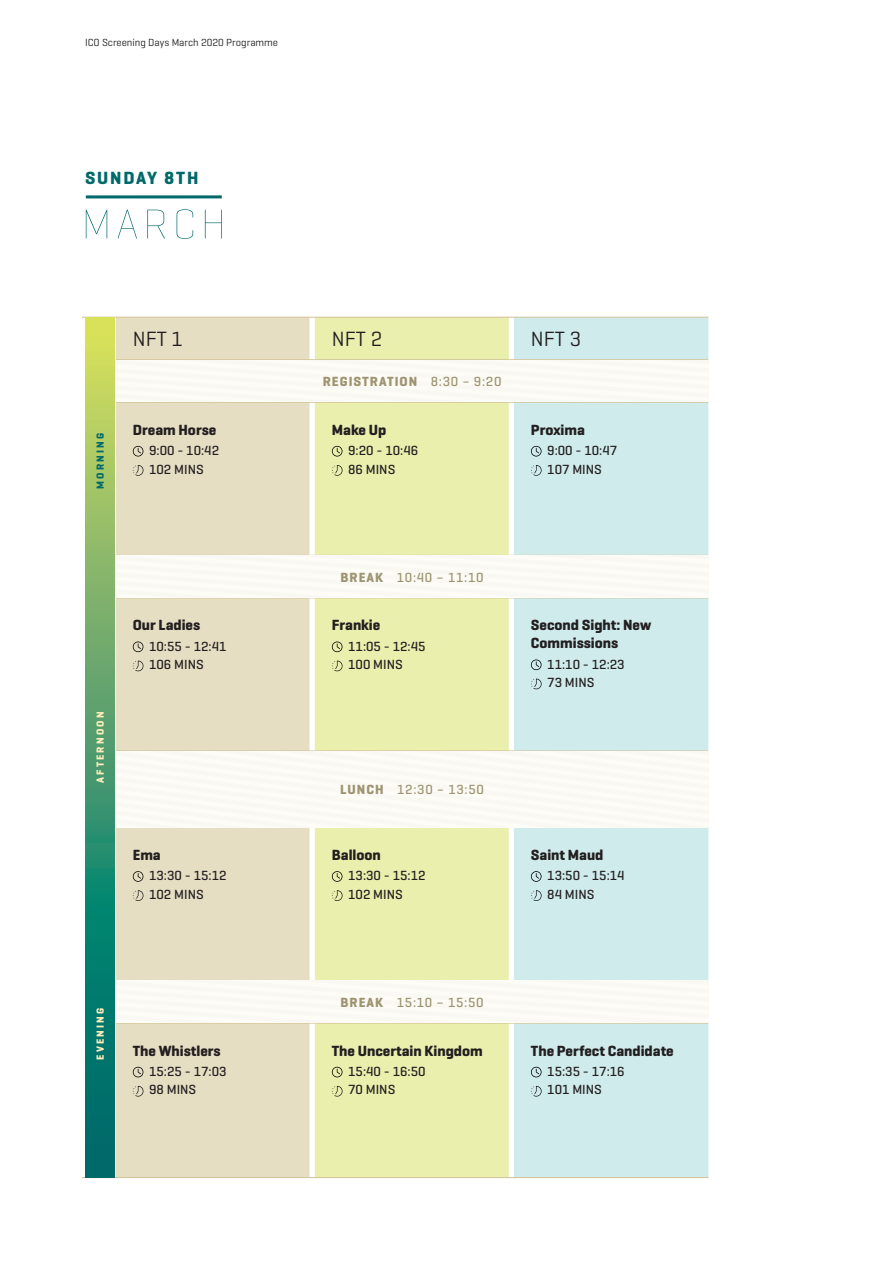
<style>
.page{position:relative;width:893px;height:1263px;background:#fff}
.page>*{position:absolute;margin:0;border:0;box-sizing:border-box;transform-origin:0 0}
.CINEMA{font:21px "Geogrotesque";color:#231f20}
.Table_Title{font:700 18px "Geogrotesque";letter-spacing:.1em;color:#00696a}
.FILM_TITLE{font:700 15px/18px "Geogrotesque";color:#231f20}
.FILM_TIME{font:500 13.5px "Geogrotesque";color:#231f20}
.FILM_RUNNING_TIME{font:500 13.5px "Geogrotesque";color:#231f20}
.t1{font:500 13.5px "Geogrotesque";letter-spacing:.05em;color:#9e9471}
.Table_Body{font:700 13.5px "Geogrotesque";letter-spacing:.075em;color:#9e9471}
.t2{font:10.5px "Geogrotesque";color:#231f20}
.Table_Title-2{font:700 10.5px "Geogrotesque";letter-spacing:.2em;color:#feedba}
.Table_Title-3{font:700 10.5px "Geogrotesque";letter-spacing:.2em;color:#00696a}
.s1{font-weight:500}
.s2{font-weight:700}
</style>
<div class="page">
<div style="left:116px;top:318px;width:194px;height:859px;background:#e6dec3"></div>
<div style="left:315px;top:318px;width:194px;height:859px;background:#eaefae"></div>
<div style="left:514px;top:318px;width:194px;height:859px;background:#cfebec"></div>
<hr style="left:116px;top:317px;width:194px;height:1px;background:#d1c294">
<hr style="left:315px;top:317px;width:194px;height:1px;background:#d1c294">
<hr style="left:514px;top:317px;width:194px;height:1px;background:#d1c294">
<hr style="left:116px;top:1177px;width:194px;height:1px;background:#d1c294">
<hr style="left:315px;top:1177px;width:194px;height:1px;background:#d1c294">
<hr style="left:514px;top:1177px;width:194px;height:1px;background:#d1c294">
<hr style="left:82px;top:317px;width:34px;height:1px;background:#d1c294">
<hr style="left:82px;top:1177px;width:34px;height:1px;background:#d1c294">
<div style="left:116px;top:359px;width:592px;height:44px;background:#fbf9f3"></div>
<div style="left:116px;top:555px;width:592px;height:43px;background:#fcfaf4"></div>
<div style="left:116px;top:750px;width:592px;height:78px;background:#fbf9f4"></div>
<div style="left:116px;top:980px;width:592px;height:44px;background:#fbf9f4"></div>
<svg style="left:133px;top:446px;width:10px;height:10px"></svg>
<svg style="left:133px;top:465px;width:10px;height:11px"></svg>
<svg style="left:332px;top:446px;width:10px;height:10px"></svg>
<svg style="left:332px;top:465px;width:10px;height:11px"></svg>
<svg style="left:531px;top:446px;width:10px;height:10px"></svg>
<svg style="left:531px;top:465px;width:11px;height:11px"></svg>
<svg style="left:133px;top:641px;width:10px;height:11px"></svg>
<svg style="left:133px;top:661px;width:10px;height:10px"></svg>
<svg style="left:332px;top:641px;width:10px;height:11px"></svg>
<svg style="left:332px;top:661px;width:10px;height:10px"></svg>
<svg style="left:531px;top:659px;width:10px;height:11px"></svg>
<svg style="left:531px;top:679px;width:11px;height:10px"></svg>
<svg style="left:133px;top:871px;width:10px;height:11px"></svg>
<svg style="left:133px;top:890px;width:10px;height:11px"></svg>
<svg style="left:332px;top:871px;width:10px;height:11px"></svg>
<svg style="left:332px;top:890px;width:10px;height:11px"></svg>
<svg style="left:531px;top:871px;width:10px;height:11px"></svg>
<svg style="left:531px;top:890px;width:11px;height:11px"></svg>
<svg style="left:133px;top:1067px;width:10px;height:10px"></svg>
<svg style="left:133px;top:1086px;width:10px;height:10px"></svg>
<svg style="left:332px;top:1067px;width:10px;height:10px"></svg>
<svg style="left:332px;top:1086px;width:10px;height:10px"></svg>
<svg style="left:531px;top:1067px;width:10px;height:10px"></svg>
<svg style="left:531px;top:1086px;width:11px;height:10px"></svg>
<svg style="left:86px;top:209px;width:136px;height:30px"></svg>
<hr style="left:86px;top:195px;width:136px;height:3px;background:#00696a">
<svg style="left:85px;top:318px;width:30px;height:859px;background:#539e6a"></svg>
<p class="t2" style="left:85px;top:36px;width:195px">ICO Screening Days March 2020 Programme</p>
<p class="Table_Title" style="left:85px;top:166px;width:115px">SUNDAY 8TH</p>
<p class="Table_Title-3" style="left:94px;top:489px;width:57px;rotate:-90deg">MORNING</p>
<p class="CINEMA" style="left:133px;top:326px;width:52px">NFT 1</p>
<p class="CINEMA" style="left:332px;top:326px;width:52px">NFT 2</p>
<p class="CINEMA" style="left:531px;top:326px;width:52px">NFT 3</p>
<p class="Table_Body" style="left:323px;top:373px;width:180px">REGISTRATION <span class="s1">8:30 – 9:20</span></p>
<p class="FILM_TITLE" style="left:133px;top:421px;width:85px">Dream Horse</p>
<p class="FILM_TIME" style="left:149px;top:442px;width:72px">9:00 - 10:42</p>
<p class="FILM_RUNNING_TIME" style="left:149px;top:460px;width:56px">102 MINS</p>
<p class="FILM_TITLE" style="left:332px;top:421px;width:56px">Make Up</p>
<p class="FILM_TIME" style="left:348px;top:442px;width:72px">9:20 - 10:46</p>
<p class="FILM_RUNNING_TIME" style="left:348px;top:460px;width:49px">86 MINS</p>
<p class="FILM_TITLE" style="left:531px;top:421px;width:56px">Proxima</p>
<p class="FILM_TIME" style="left:547px;top:442px;width:72px">9:00 - 10:47</p>
<p class="FILM_RUNNING_TIME" style="left:547px;top:460px;width:56px">107 MINS</p>
<p class="Table_Title-2" style="left:94px;top:783px;width:73px;rotate:-90deg">AFTERNOON</p>
<p class="FILM_TITLE" style="left:133px;top:616px;width:69px">Our Ladies</p>
<p class="FILM_TIME" style="left:149px;top:638px;width:79px">10:55 - 12:41</p>
<p class="FILM_RUNNING_TIME" style="left:149px;top:656px;width:56px">106 MINS</p>
<p class="FILM_TITLE" style="left:133px;top:846px;width:29px">Ema</p>
<p class="FILM_TIME" style="left:149px;top:867px;width:79px">13:30 - 15:12</p>
<p class="FILM_RUNNING_TIME" style="left:149px;top:886px;width:56px">102 MINS</p>
<p class="t1" style="left:341px;top:569px;width:145px"><span class="s2">BREAK</span> 10:40 – 11:10</p>
<p class="FILM_TITLE" style="left:332px;top:616px;width:50px">Frankie</p>
<p class="FILM_TIME" style="left:348px;top:638px;width:79px">11:05 - 12:45</p>
<p class="FILM_RUNNING_TIME" style="left:348px;top:656px;width:56px">100 MINS</p>
<p class="t1" style="left:340px;top:781px;width:145px"><span class="s2">LUNCH</span> 12:30 – 13:50</p>
<p class="FILM_TITLE" style="left:332px;top:846px;width:51px">Balloon</p>
<p class="FILM_TIME" style="left:348px;top:867px;width:79px">13:30 - 15:12</p>
<p class="FILM_RUNNING_TIME" style="left:348px;top:886px;width:56px">102 MINS</p>
<p class="FILM_TITLE" style="left:531px;top:616px;width:122px">Second Sight: New<br>Commissions</p>
<p class="FILM_TIME" style="left:547px;top:656px;width:79px">11:10 - 12:23</p>
<p class="FILM_TIME" style="left:547px;top:674px;width:49px">73 MINS</p>
<p class="FILM_TITLE" style="left:531px;top:846px;width:74px">Saint Maud</p>
<p class="FILM_TIME" style="left:547px;top:867px;width:79px">13:50 - 15:14</p>
<p class="FILM_RUNNING_TIME" style="left:547px;top:886px;width:49px">84 MINS</p>
<p class="Table_Title-2" style="left:94px;top:1060px;width:53px;rotate:-90deg">EVENING</p>
<p class="FILM_TITLE" style="left:133px;top:1041px;width:89px">The Whistlers</p>
<p class="FILM_TIME" style="left:149px;top:1063px;width:79px">15:25 - 17:03</p>
<p class="FILM_RUNNING_TIME" style="left:149px;top:1081px;width:49px">98 MINS</p>
<p class="t1" style="left:341px;top:994px;width:145px"><span class="s2">BREAK</span> 15:10 – 15:50</p>
<p class="FILM_TITLE" style="left:332px;top:1041px;width:152px">The Uncertain Kingdom</p>
<p class="FILM_TIME" style="left:348px;top:1063px;width:79px">15:40 - 16:50</p>
<p class="FILM_RUNNING_TIME" style="left:348px;top:1081px;width:49px">70 MINS</p>
<p class="FILM_TITLE" style="left:531px;top:1041px;width:144px">The Perfect Candidate</p>
<p class="FILM_TIME" style="left:547px;top:1063px;width:79px">15:35 - 17:16</p>
<p class="FILM_RUNNING_TIME" style="left:547px;top:1081px;width:56px">101 MINS</p>
</div>
